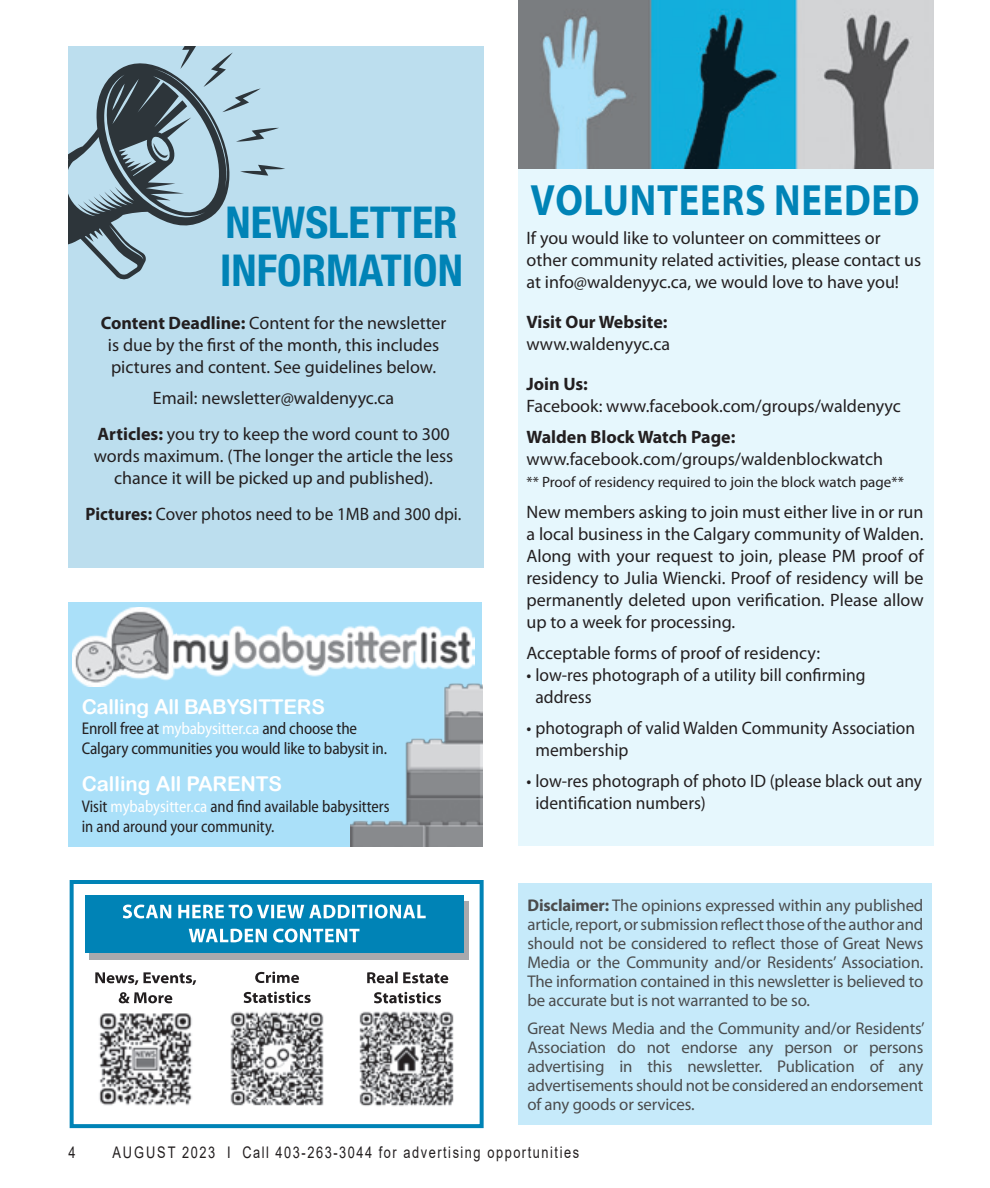
<style>
.page{position:relative;width:990px;height:1188px;background:#fff}
.page>*{position:absolute;margin:0;border:0;box-sizing:border-box;transform-origin:0 0}
.t1{font:700 condensed 44px/48px "Helvetica Neue LT Std";color:#0083b6}
.t2{font:700 44px "Myriad Pro";letter-spacing:.02em;color:#0083b6;scale:.87 1}
.t3{font:20.4px "Arial Rounded MT Bold";letter-spacing:-.01em;color:#fff}
.Body_text{font:18px/22px "Myriad Pro";color:#231f20}
.Subhead{font:18px/22px "Myriad Pro";color:#231f20}
.Body_text-2{font:18px "Myriad Pro";color:#231f20;scale:.96 1}
.t4{font:700 18px/22px "Myriad Pro";color:#231f20}
.Body_text-3{font:17px/19px "Myriad Pro";letter-spacing:-.01em;color:#4b4c4d;text-align:justify}
.t5{font:semi-condensed 17px/20.4px "Myriad Pro";letter-spacing:-.01em;color:#231f20}
.t6{font:semi-condensed 17px/20.4px "Myriad Pro";letter-spacing:-.01em;color:#231f20;scale:.94 1}
.t7{font:16px "Arial";letter-spacing:.12em;color:#231f20;scale:.8 1}
.t8{font:15px "Myriad Pro";color:#231f20}
.s1{font-weight:700}
.s2{color:#fff}
.s3{font-weight:400}
</style>
<div class="page">
<div style="left:518px;top:168px;width:416px;height:678px;background:#e6f7fd"></div>
<img style="left:518px;top:0;width:416px;height:168px">
<div style="left:70px;top:880px;width:414px;height:248px;border:4px solid #0083b6"></div>
<div style="left:89px;top:901px;width:380px;height:59px;background:#a8a9ad"></div>
<div style="left:85px;top:896px;width:378px;height:57px;background:#0083b6"></div>
<svg style="left:189px;top:929px;width:171px;height:13px"></svg>
<svg style="left:123px;top:905px;width:303px;height:13px"></svg>
<img style="left:359px;top:1011px;width:95px;height:95px">
<svg style="left:244px;top:992px;width:67px;height:11px"></svg>
<svg style="left:255px;top:972px;width:44px;height:11px"></svg>
<svg style="left:119px;top:992px;width:53px;height:11px"></svg>
<svg style="left:95px;top:972px;width:101px;height:13px"></svg>
<img style="left:230px;top:1011px;width:94px;height:95px">
<svg style="left:374px;top:992px;width:67px;height:11px"></svg>
<svg style="left:367px;top:972px;width:81px;height:11px"></svg>
<img style="left:99px;top:1013px;width:93px;height:93px">
<div style="left:518px;top:883px;width:414px;height:242px;background:#c6eafa"></div>
<div style="left:68px;top:46px;width:416px;height:522px;background:#bcdeee"></div>
<svg style="left:68px;top:46px;width:217px;height:234px"></svg>
<div style="left:68px;top:603px;width:414px;height:244px;background:#aae0f9"></div>
<img style="left:72px;top:607px;width:101px;height:80px">
<img style="left:173px;top:625px;width:301px;height:52px">
<img style="left:351px;top:674px;width:131px;height:173px">
<p class="t1" style="left:220px;top:197px;width:244px">NEWSLETTER<br>INFORMATION</p>
<p class="Body_text" style="left:101px;top:311px;width:347px;text-align:center"><span class="s1">Content Deadline:</span> Content for the newsletter is due by the first of the month, this includes pictures and content. See guidelines below.</p>
<p class="Body_text" style="left:153px;top:386px;width:243px">Email: newsletter@waldenyyc.ca</p>
<p class="Body_text" style="left:94px;top:423px;width:361px;text-align:center"><span class="s1">Articles:</span> you try to keep the word count to 300 words maximum. (The longer the article the less chance it will be picked up and published).</p>
<p class="Body_text-2" style="left:86px;top:503px;width:393px"><span class="s1">Pictures:</span> Cover photos need to be 1MB and 300 dpi.</p>
<p class="t3" style="left:82px;top:694px;width:245px">Calling All BABYSITTERS</p>
<p class="t5" style="left:82px;top:718px;width:307px">Enroll free at <span class="s2">mybabysitter.ca</span> and choose the<br>Calgary communities you would like to babysit in.</p>
<p class="t3" style="left:82px;top:772px;width:202px">Calling All PARENTS</p>
<p class="t6" style="left:82px;top:796px;width:329px">Visit <span class="s2">mybabysitter.ca</span> and find available babysitters in and around your community.</p>
<p class="t2" style="left:530px;top:171px;width:449px">VOLUNTEERS NEEDED</p>
<p class="Body_text" style="left:527px;top:227px;width:396px">If you would like to volunteer on committees or other community related activities, please contact us at info@waldenyyc.ca, we would love to have you!</p>
<p class="t4" style="left:527px;top:311px;width:145px">Visit Our Website: <span class="s3">www.waldenyyc.ca</span></p>
<p class="t4" style="left:527px;top:373px;width:63px">Join Us:</p>
<p class="Body_text" style="left:527px;top:395px;width:376px">Facebook: www.facebook.com/groups/waldenyyc</p>
<p class="Subhead" style="left:527px;top:426px;width:358px"><span class="s1">Walden Block Watch Page: </span>www.facebook.com/groups/waldenblockwatch</p>
<p class="t8" style="left:527px;top:473px;width:379px">** Proof of residency required to join the block watch page**</p>
<p class="Body_text" style="left:527px;top:501px;width:399px;text-align:justify">New members asking to join must either live in or run a local business in the Calgary community of Walden.<br>Along with your request to join, please PM proof of residency to Julia Wiencki. Proof of residency will be permanently deleted upon verification. Please allow up to a week for processing.</p>
<p class="Body_text" style="left:527px;top:642px;width:295px">Acceptable forms of proof of residency:</p>
<p class="Body_text" style="left:536px;top:664px;width:332px;text-indent:-9px">• low-res photograph of a utility bill confirming address</p>
<p class="Body_text" style="left:536px;top:717px;width:381px;text-indent:-9px">• photograph of valid Walden Community Association membership</p>
<p class="Body_text" style="left:536px;top:770px;width:388px;text-indent:-9px">• low-res photograph of photo ID (please black out any identification numbers)</p>
<p class="Body_text-3" style="left:527px;top:895px;width:398px"><span class="s1">Disclaimer:</span> The opinions expressed within any published article, report, or submission reflect those of the author and should not be considered to reflect those of Great News Media or the Community and/or Residents’ Association.<br>The information contained in this newsletter is believed to be accurate but is not warranted to be so.</p>
<p class="Body_text-3" style="left:527px;top:1018px;width:399px">Great News Media and the Community and/or Residents’ Association do not endorse any person or persons advertising in this newsletter. Publication of any advertisements should not be considered an endorsement of any goods or services.</p>
<p class="t7" style="left:68px;top:1141px;width:10px">4</p>
<p class="t7" style="left:112px;top:1141px;width:585px">AUGUST 2023 I Call 403-263-3044 for advertising opportunities</p>
</div>
